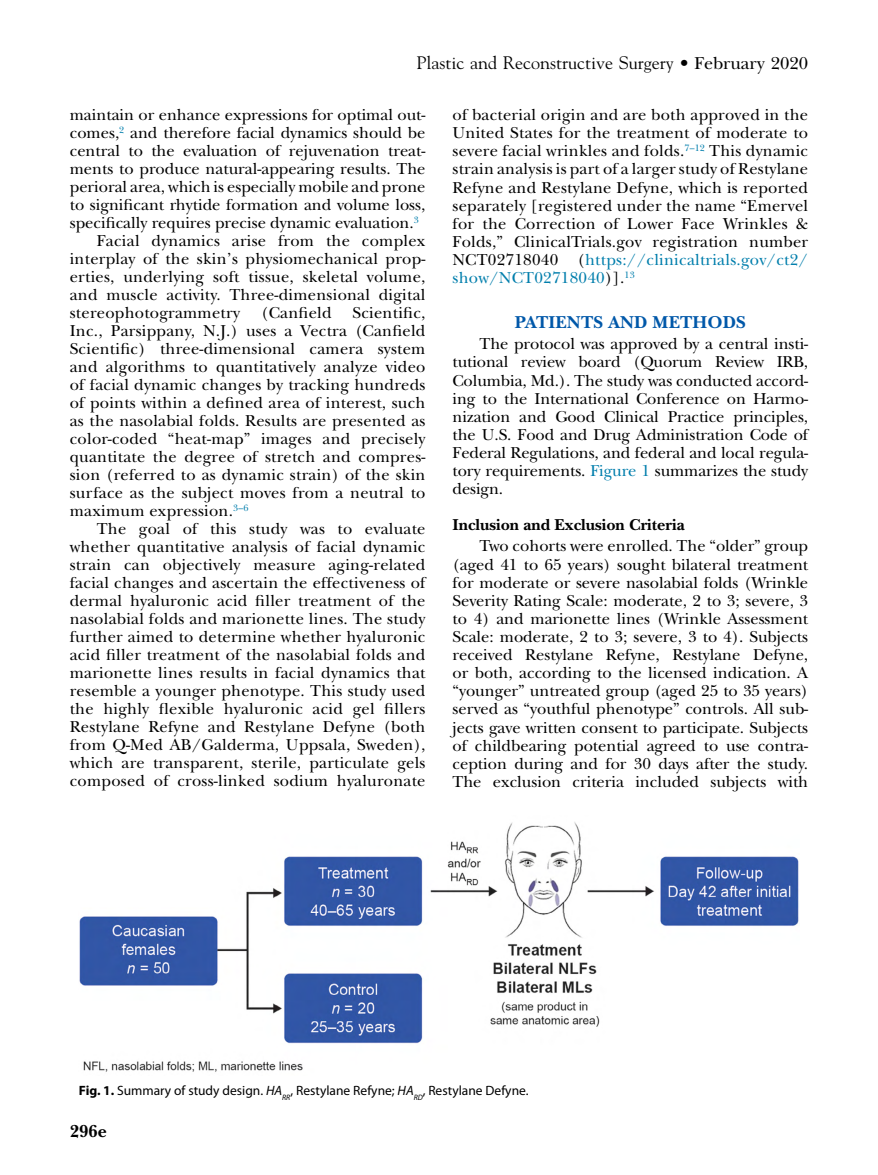
<style>
.page{position:relative;width:878px;height:1175px;background:#fff}
.page>*{position:absolute;margin:0;border:0;box-sizing:border-box;transform-origin:0 0}
.t1{font:18px "Goudy";color:#000}
.t2{font:700 18px "New Baskerville";letter-spacing:.01em;color:#0058a9}
.t3{font:700 18px "New Baskerville";color:#000}
.t4{font:16.5px/18.1px "New Baskerville";color:#000;text-align:justify}
.t5{font:700 16.5px "New Baskerville";color:#000}
.t6{font:13.5px "Myriad Pro";color:#000}
.s1{font-family:"New Baskerville"}
.s2{color:#017eac}
.s3{font-weight:700}
.s4{font-style:italic}
</style>
<div class="page">
<img style="left:79px;top:822px;width:720px;height:250px">
<p class="t1" style="left:416px;top:52px;width:393px">Plastic and Reconstructive Surgery <span class="s1">• February 2020</span></p>
<p class="t4" style="left:70px;top:106px;width:357px">maintain or enhance expressions for optimal out-</p>
<p class="t4" style="left:70px;top:124px;width:357px">comes,<sup>2</sup> and therefore facial dynamics should be</p>
<p class="t4" style="left:70px;top:142px;width:357px">central to the evaluation of rejuvenation treat-</p>
<p class="t4" style="left:70px;top:160px;width:357px">ments to produce natural-appearing results. The</p>
<p class="t4" style="left:70px;top:178px;width:357px">perioral area, which is especially mobile and prone</p>
<p class="t4" style="left:70px;top:196px;width:357px">to significant rhytide formation and volume loss,</p>
<p class="t4" style="left:70px;top:214px;width:350px">specifically requires precise dynamic evaluation.<sup>3</sup></p>
<p class="t4" style="left:97px;top:232px;width:330px">Facial dynamics arise from the complex</p>
<p class="t4" style="left:70px;top:250px;width:357px">interplay of the skin’s physiomechanical prop-</p>
<p class="t4" style="left:70px;top:268px;width:357px">erties, underlying soft tissue, skeletal volume,</p>
<p class="t4" style="left:70px;top:286px;width:357px">and muscle activity. Three-dimensional digital</p>
<p class="t4" style="left:70px;top:304px;width:172px">stereophotogrammetry</p>
<p class="t4" style="left:261px;top:304px;width:72px">(Canfield</p>
<p class="t4" style="left:452px;top:106px;width:357px">of bacterial origin and are both approved in the United States for the treatment of moderate to severe facial wrinkles and folds.<sup>7–12</sup> This dynamic strain analysis is part of a larger study of Restylane Refyne and Restylane Defyne, which is reported separately [registered under the name “Emervel for the Correction of Lower Face Wrinkles &amp; Folds,” ClinicalTrials.gov registration number NCT02718040 (<span class="s2">https://clinicaltrials.gov/ct2/ show/NCT02718040</span>)].<sup>13</sup></p>
<p class="t2" style="left:514px;top:312px;width:233px">PATIENTS AND METHODS</p>
<p class="t4" style="left:452px;top:335px;width:357px;text-indent:27px">The protocol was approved by a central insti&shy;tutional review board (Quorum Review IRB, Columbia, Md.). The study was conducted accord&shy;ing to the International Conference on Harmo&shy;nization and Good Clinical Practice principles, the U.S. Food and Drug Administration Code of Federal Regulations, and federal and local regula&shy;tory requirements. <span class="s2">Figure 1</span> summarizes the study design.</p>
<p class="t5" style="left:452px;top:515px;width:233px">Inclusion and Exclusion Criteria</p>
<p class="t4" style="left:452px;top:537px;width:357px;text-indent:27px">Two cohorts were enrolled. The “older” group (aged 41 to 65 years) sought bilateral treatment for moderate or severe nasolabial folds (Wrinkle Severity Rating Scale: moderate, 2 to 3; severe, 3 to 4) and marionette lines (Wrinkle Assessment Scale: moderate, 2 to 3; severe, 3 to 4). Subjects received Restylane Refyne, Restylane Defyne, or both, according to the licensed indication. A “younger” untreated group (aged 25 to 35 years) served as “youthful phenotype” controls. All sub&shy;jects gave written consent to participate. Subjects of childbearing potential agreed to use contra&shy;ception during and for 30 days after the study.<br>The exclusion criteria included subjects with</p>
<p class="t4" style="left:70px;top:304px;width:357px;text-indent:283px">Scientific, Inc., Parsippany, N.J.) uses a Vectra (Canfield Scientific) three-dimensional camera system and algorithms to quantitatively analyze video of facial dynamic changes by tracking hundreds of points within a defined area of interest, such as the nasolabial folds. Results are presented as color-coded “heat-map” images and precisely quantitate the degree of stretch and compres&shy;sion (referred to as dynamic strain) of the skin surface as the subject moves from a neutral to maximum expression.<sup>3–6</sup></p>
<p class="t4" style="left:70px;top:520px;width:357px;text-indent:27px">The goal of this study was to evaluate whether quantitative analysis of facial dynamic strain can objectively measure aging-related facial changes and ascertain the effectiveness of dermal hyaluronic acid filler treatment of the nasolabial folds and marionette lines. The study further aimed to determine whether hyaluronic acid filler treatment of the nasolabial folds and marionette lines results in facial dynamics that resemble a younger phenotype. This study used the highly flexible hyaluronic acid gel fillers Restylane Refyne and Restylane Defyne (both from Q-Med AB/Galderma, Uppsala, Sweden), which are transparent, sterile, particulate gels composed of cross-linked sodium hyaluronate</p>
<p class="t6" style="left:79px;top:1082px;width:451px"><span class="s3">Fig. 1.</span> Summary of study design. <span class="s4">HA</span><sub>RR</sub>, Restylane Refyne; <span class="s4">HA</span><sub>RD</sub>, Restylane Defyne.</p>
<p class="t3" style="left:70px;top:1120px;width:39px">296e</p>
</div>
